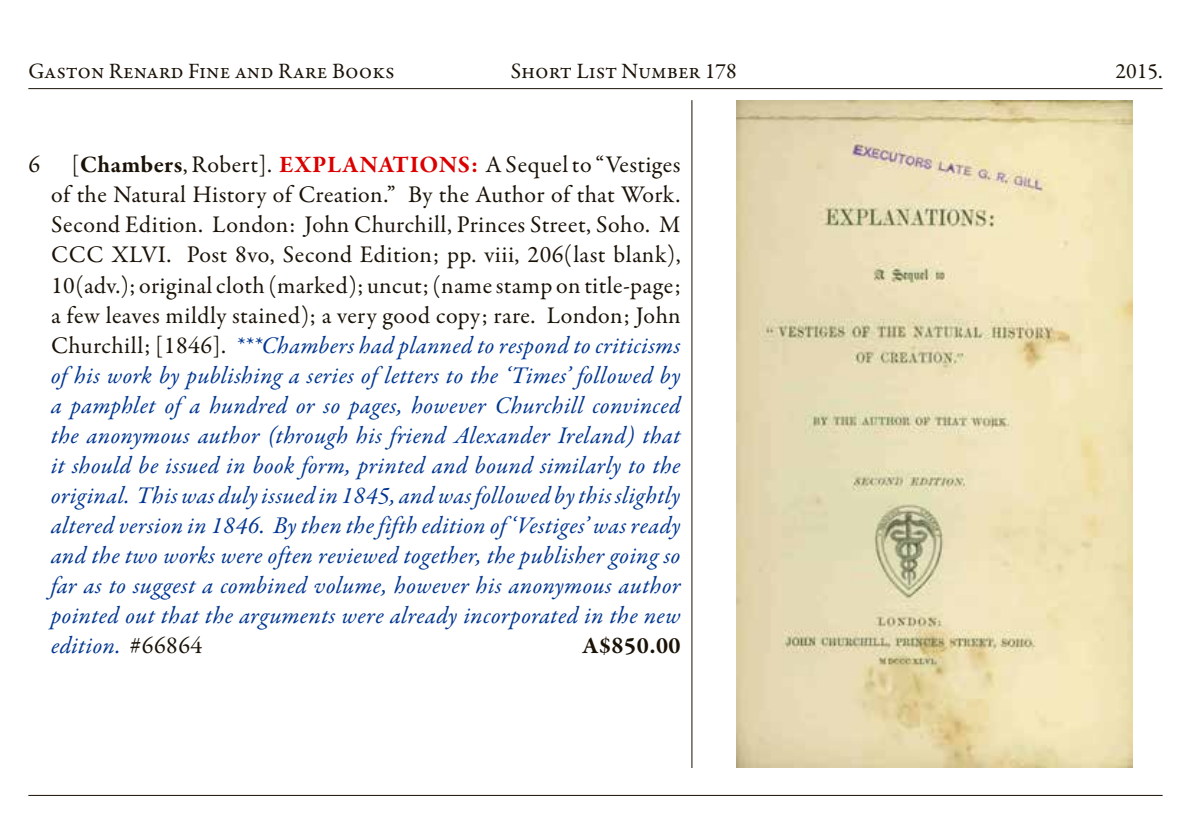
<style>
.page{position:relative;width:1191px;height:840px;background:#fff}
.page>*{position:absolute;margin:0;border:0;box-sizing:border-box;transform-origin:0 0}
.t1{font:italic 24px/30px "Garamond Premr Pro";letter-spacing:.015em;color:#003691;text-align:justify}
.t2{font:700 24px "Garamond Premr Pro";color:#1a1207}
.t3{font:24px "Garamond Premr Pro";color:#1a1207}
.t4{font:22px "Garamond Premr Pro";color:#1a1207}
.s1{font-style:normal;color:#1a1207}
.s2{font-weight:700;font-style:normal;color:#1a1207}
.s3{font-weight:700;font-style:normal;color:#db0000}
</style>
<div class="page">
<hr style="left:28px;top:88px;width:1134px;height:1px;background:#1a1207">
<hr style="left:28px;top:794px;width:1134px;height:1px;background:#1a1207">
<hr style="left:691px;top:100px;width:1px;height:667px;background:#1a1207">
<img style="left:736px;top:100px;width:396px;height:667px">
<p class="t4" style="left:28px;top:57px;width:368px">Gaston Renard Fine and Rare Books</p>
<p class="t4" style="left:511px;top:57px;width:228px">Short List Number 178</p>
<p class="t4" style="left:1115px;top:57px;width:49px">2015.</p>
<p class="t3" style="left:28px;top:150px;width:13px">6</p>
<p class="t1" style="left:51px;top:151px;width:631px;text-indent:20px"><span class="s1">[</span><span class="s2">Chambers</span><span class="s1">, Robert].</span> <span class="s3">EXPLANATIONS:</span> <span class="s1">A Sequel to “Vestiges of the Natural History of Creation.” By the Author of that Work.<br>Second Edition. London: John Churchill, Princes Street, Soho. M CCC XLVI. Post 8vo, Second Edition; pp. viii, 206(last blank), 10(adv.); original cloth (marked); uncut; (name stamp on title-page; a few leaves mildly stained); a very good copy; rare. London; John Churchill; [1846].</span> ***Chambers had planned to respond to criticisms of his work by publishing a series of letters to the ‘Times’ followed by a pamphlet of a hundred or so pages, however Churchill convinced the anonymous author (through his friend Alexander Ireland) that it should be issued in book form, printed and bound similarly to the original. This was duly issued in 1845, and was followed by this slightly altered version in 1846. By then the fifth edition of ‘Vestiges’ was ready and the two works were often reviewed together, the publisher going so far as to suggest a combined volume, however his anonymous author pointed out that the arguments were already incorporated in the new edition. <span class="s1">#66864</span></p>
<p class="t2" style="left:582px;top:630px;width:100px">A$850.00</p>
</div>
